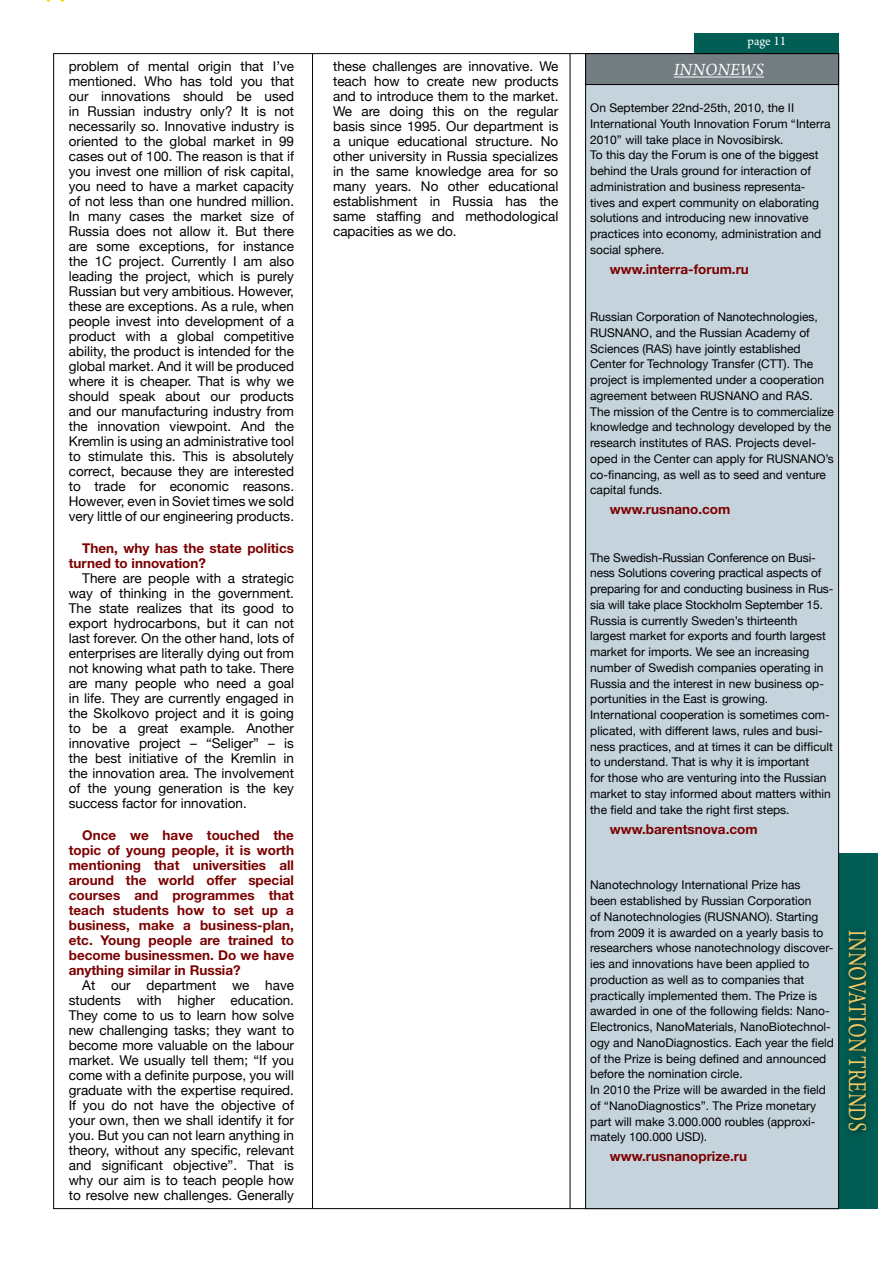
<style>
.page{position:relative;width:893px;height:1263px;background:#fff}
.page>*{position:absolute;margin:0;border:0;box-sizing:border-box;transform-origin:0 0}
.t1{font:27px "Arno Pro";color:#f3ca65;scale:.73 1}
.t2{font:italic 18px "Arno Pro";letter-spacing:.005em;color:#fff}
.t3{font:13.5px/15px "Helvetica Neue";color:#000;text-align:justify}
.t4{font:700 13.5px/15px "Helvetica Neue";color:#7c0000}
.t5{font:13.5px "Arno Pro";letter-spacing:-.01em;color:#fff}
.t6{font:12px/15.8px "Helvetica Neue";color:#000}
</style>
<div class="page">
<div style="left:839px;top:854px;width:39px;height:355px;background:#005e54"></div>
<div style="left:694px;top:33px;width:145px;height:21px;background:#005e54"></div>
<hr style="left:312px;top:54px;width:1px;height:1154px;background:#000">
<div style="left:586px;top:54px;width:253px;height:1154px;background:#c5d3dd"></div>
<hr style="left:570px;top:54px;width:1px;height:1154px;background:#000">
<div style="left:586px;top:54px;width:253px;height:31px;background:#737d82"></div>
<hr style="left:674px;top:77px;width:90px;height:1px;background:#fff">
<div style="left:585px;top:53px;width:254px;height:32px;border:1px solid #000"></div>
<div style="left:841px;top:923px;width:34px;height:214px;background:#005249"></div>
<svg style="left:46px;top:0;width:19px;height:2px"></svg>
<p class="t3" style="left:69px;top:59px;width:227px">problem of mental origin that I’ve mentioned. Who has told you that our innovations should be used in Russian industry only? It is not necessarily so. Innovative industry is oriented to the global market in 99 cases out of 100. The reason is that if you invest one million of risk capital, you need to have a market capacity of not less than one hundred million.<br>In many cases the market size of Russia does not allow it. But there are some exceptions, for instance the 1С project. Currently I am also leading the project, which is purely Russian but very ambitious. However, these are exceptions. As a rule, when people invest into development of a product with a global competitive ability, the product is intended for the global market. And it will be produced where it is cheaper. That is why we should speak about our products and our manufacturing industry from the innovation viewpoint. And the Kremlin is using an administrative tool to stimulate this. This is absolutely correct, because they are interested to trade for economic reasons.<br>However, even in Soviet times we sold very little of our engineering products.</p>
<p class="t4" style="left:69px;top:540px;width:227px;text-indent:14px">Then, why has the state politics turned to innovation?</p>
<p class="t3" style="left:69px;top:571px;width:227px;text-indent:14px">There are people with a strategic way of thinking in the government.<br>The state realizes that its good to export hydrocarbons, but it can not last forever. On the other hand, lots of enterprises are literally dying out from not knowing what path to take. There are many people who need a goal in life. They are currently engaged in the Skolkovo project and it is going to be a great example. Another innovative project – “Seliger” – is the best initiative of the Kremlin in the innovation area. The involvement of the young generation is the key success factor for innovation.</p>
<p class="t4" style="left:69px;top:827px;width:227px;text-align:justify;text-indent:14px">Once we have touched the topic of young people, it is worth mentioning that universities all around the world offer special courses and programmes that teach students how to set up a business, make a business-plan, etc. Young people are trained to become businessmen. Do we have anything similar in Russia?</p>
<p class="t3" style="left:69px;top:978px;width:227px;text-indent:14px">At our department we have students with higher education.<br>They come to us to learn how solve new challenging tasks; they want to become more valuable on the labour market. We usually tell them; “If you come with a definite purpose, you will graduate with the expertise required.<br>If you do not have the objective of your own, then we shall identify it for you. But you can not learn anything in theory, without any specific, relevant and significant objective”. That is why our aim is to teach people how to resolve new challenges. Generally</p>
<p class="t3" style="left:333px;top:59px;width:227px">these challenges are innovative. We teach how to create new products and to introduce them to the market.<br>We are doing this on the regular basis since 1995. Our department is a unique educational structure. No other university in Russia specializes in the same knowledge area for so many years. No other educational establishment in Russia has the same staffing and methodological capacities as we do.</p>
<p class="t5" style="left:748px;top:33px;width:40px">page 11</p>
<h2 class="t2" style="left:674px;top:59px;width:92px">INNONEWS</h2>
<p class="t6" style="left:590px;top:100px;width:242px">On September 22nd-25th, 2010, the II International Youth Innovation Forum “Interra 2010” will take place in Novosibirsk.<br>To this day the Forum is one of the biggest behind the Urals ground for interaction of administration and business representa&shy;tives and expert community on elaborating solutions and introducing new innovative practices into economy, administration and social sphere.</p>
<p class="t4" style="left:610px;top:261px;width:140px">www.interra-forum.ru</p>
<p class="t6" style="left:590px;top:309px;width:245px">Russian Corporation of Nanotechnologies, RUSNANO, and the Russian Academy of Sciences (RAS) have jointly established Center for Technology Transfer (CTT). The project is implemented under a cooperation agreement between RUSNANO and RAS.<br>The mission of the Centre is to commercialize knowledge and technology developed by the research institutes of RAS. Projects devel&shy;oped in the Center can apply for RUSNANO’s co-financing, as well as to seed and venture capital funds.</p>
<p class="t4" style="left:610px;top:502px;width:122px">www.rusnano.com</p>
<p class="t6" style="left:590px;top:549px;width:245px">The Swedish-Russian Conference on Busi&shy;ness Solutions covering practical aspects of preparing for and conducting business in Rus&shy;sia will take place Stockholm September 15.<br>Russia is currently Sweden’s thirteenth largest market for exports and fourth largest market for imports. We see an increasing number of Swedish companies operating in Russia and the interest in new business op&shy;portunities in the East is growing.<br>International cooperation is sometimes com&shy;plicated, with different laws, rules and busi&shy;ness practices, and at times it can be difficult to understand. That is why it is important<br>for those who are venturing into the Russian market to stay informed about matters within the field and take the right first steps.</p>
<p class="t4" style="left:610px;top:821px;width:149px">www.barentsnova.com</p>
<p class="t6" style="left:590px;top:877px;width:245px">Nanotechnology International Prize has<br>been established by Russian Corporation<br>of Nanotechnologies (RUSNANO). Starting from 2009 it is awarded on a yearly basis to researchers whose nanotechnology discover&shy;ies and innovations have been applied to production as well as to companies that practically implemented them. The Prize is awarded in one of the following fields: Nano-Electronics, NanoMaterials, NanoBiotechnol&shy;ogy and NanoDiagnostics. Each year the field of the Prize is being defined and announced before the nomination circle.<br>In 2010 the Prize will be awarded in the field of “NanoDiagnostics”. The Prize monetary part will make 3.000.000 roubles (approxi&shy;mately 100.000 USD).</p>
<p class="t4" style="left:610px;top:1149px;width:139px">www.rusnanoprize.ru</p>
<h1 class="t1" style="left:873px;top:930px;width:277px;rotate:90deg">Innovation trendS</h1>
</div>
